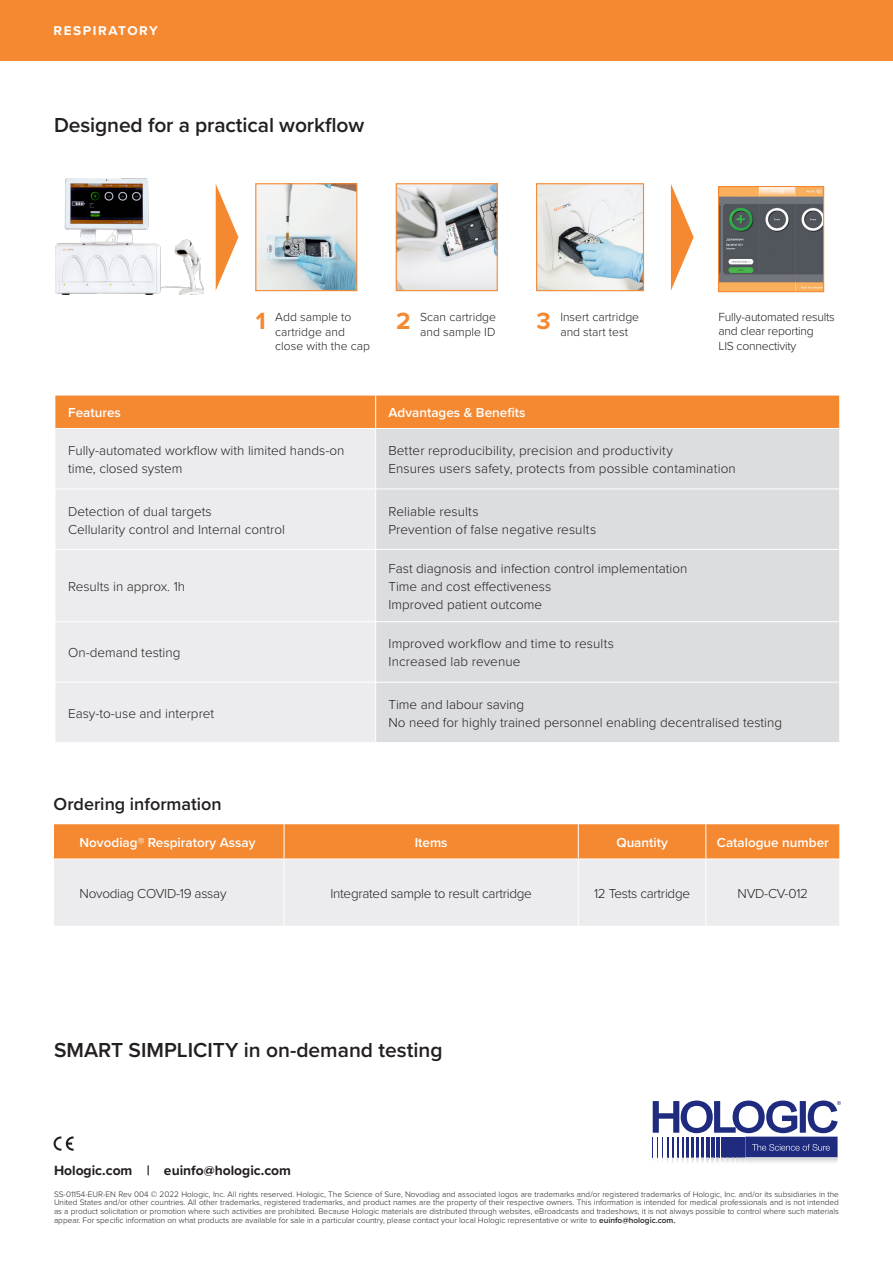
<style>
.page{position:relative;width:893px;height:1263px;background:#fff}
.page>*{position:absolute;margin:0;border:0;box-sizing:border-box;transform-origin:0 0}
.t1{font:700 24.3px "Proxima Nova";color:#f58932}
.t2{font:600 21px "Proxima Nova";color:#231f20}
.t3{font:600 18px "Proxima Nova";color:#231f20}
.DS1__Disclaimer{font:700 13.95px "Proxima Nova";color:#231f20}
.t4{font:300 13.5px/18px "Proxima Nova";color:#231f20}
.t5{font:600 13.5px "Proxima Nova";color:#fff}
.t6{font:300 13.5px "Proxima Nova";letter-spacing:-.02em;color:#231f20}
.t7{font:700 13.2px "Proxima Nova";letter-spacing:.115em;color:#fff}
.t8{font:300 12.15px/14.5px "Proxima Nova";color:#231f20}
.t9{font:300 12.15px/14.5px "Proxima Nova";letter-spacing:-.02em;color:#231f20}
.t10{font:300 8.25px/8.7px "Proxima Nova";color:#231f20;text-align:justify}
.s1{font-weight:700;font-size:24.3px;color:#f58932}
.s2{font-weight:400}
.s3{font-weight:600}
</style>
<div class="page">
<div style="left:0;top:0;width:893px;height:61px;background:#f58932"></div>
<svg style="left:671px;top:184px;width:23px;height:107px"></svg>
<img style="left:538px;top:185px;width:104px;height:104px">
<div style="left:536px;top:183px;width:108px;height:108px;border:1px solid #f58932"></div>
<img style="left:398px;top:185px;width:98px;height:104px">
<div style="left:396px;top:183px;width:102px;height:108px;border:1px solid #f58932"></div>
<img style="left:720px;top:188px;width:102px;height:102px">
<div style="left:718px;top:186px;width:106px;height:106px;border:1px solid #f58932"></div>
<img style="left:257px;top:185px;width:98px;height:104px">
<div style="left:255px;top:183px;width:102px;height:108px;border:1px solid #f58932"></div>
<div style="left:55px;top:396px;width:784px;height:32px;background:#f58932"></div>
<div style="left:55px;top:429px;width:320px;height:313px;background:#ececee"></div>
<div style="left:376px;top:429px;width:463px;height:313px;background:#dcdddf"></div>
<hr style="left:55px;top:489px;width:321px;height:1px;background:#fff">
<hr style="left:376px;top:489px;width:463px;height:1px;background:#fff">
<hr style="left:55px;top:549px;width:321px;height:1px;background:#fff">
<hr style="left:376px;top:549px;width:463px;height:1px;background:#fff">
<hr style="left:55px;top:621px;width:321px;height:1px;background:#fff">
<hr style="left:376px;top:621px;width:463px;height:1px;background:#fff">
<hr style="left:55px;top:682px;width:321px;height:1px;background:#fff">
<hr style="left:376px;top:682px;width:463px;height:1px;background:#fff">
<hr style="left:375px;top:396px;width:1px;height:32px;background:#fff">
<img style="left:652px;top:1157px;width:185px;height:6px">
<svg style="left:652px;top:1100px;width:189px;height:57px"></svg>
<div style="left:54px;top:824px;width:785px;height:35px;background:#f58932"></div>
<div style="left:54px;top:860px;width:785px;height:66px;background:#ececee"></div>
<hr style="left:284px;top:859px;width:1px;height:67px;background:#fff">
<hr style="left:578px;top:859px;width:1px;height:67px;background:#fff">
<hr style="left:705px;top:859px;width:1px;height:67px;background:#fff">
<hr style="left:284px;top:824px;width:1px;height:35px;background:#fff">
<hr style="left:578px;top:824px;width:1px;height:35px;background:#fff">
<hr style="left:705px;top:824px;width:1px;height:35px;background:#fff">
<img style="left:55px;top:178px;width:148px;height:117px">
<svg style="left:216px;top:184px;width:22px;height:106px"></svg>
<svg style="left:54px;top:1136px;width:20px;height:15px"></svg>
<p class="t7" style="left:54px;top:21px;width:106px">RESPIRATORY</p>
<p class="t2" style="left:54px;top:109px;width:312px">Designed for a practical workflow</p>
<p class="t8" style="left:275px;top:309px;width:96px;text-indent:-19px"><span class="s1">1</span> Add sample to cartridge and close with the cap</p>
<p class="t8" style="left:396px;top:309px;width:101px;text-align:right"><span class="s1">2</span> Scan cartridge and sample ID</p>
<p class="t1" style="left:537px;top:302px;width:16px">3</p>
<p class="t8" style="left:560px;top:309px;width:80px">Insert cartridge and start test</p>
<p class="t9" style="left:718px;top:309px;width:118px">Fully-automated results and clear reporting</p>
<p class="t9" style="left:718px;top:338px;width:79px">LIS connectivity</p>
<p class="t5" style="left:68px;top:403px;width:54px">Features</p>
<p class="t5" style="left:388px;top:403px;width:139px">Advantages &amp; Benefits</p>
<p class="t4" style="left:68px;top:441px;width:278px">Fully-automated workflow with limited hands-on time, closed system</p>
<p class="t4" style="left:388px;top:441px;width:286px">Better reproducibility, precision and productivity</p>
<p class="t4" style="left:388px;top:459px;width:349px">Ensures users safety, protects from possible contamination</p>
<p class="t4" style="left:68px;top:501px;width:218px">Detection of dual targets<br>Cellularity control and Internal control</p>
<p class="t4" style="left:388px;top:501px;width:92px">Reliable results</p>
<p class="t4" style="left:388px;top:519px;width:209px">Prevention of false negative results</p>
<p class="t4" style="left:68px;top:577px;width:119px">Results in approx. 1h</p>
<p class="t4" style="left:68px;top:643px;width:114px">On-demand testing</p>
<p class="t4" style="left:68px;top:703px;width:148px">Easy-to-use and interpret</p>
<p class="t4" style="left:388px;top:559px;width:301px">Fast diagnosis and infection control implementation</p>
<p class="t4" style="left:388px;top:577px;width:164px">Time and cost effectiveness</p>
<p class="t4" style="left:388px;top:595px;width:155px">Improved patient outcome</p>
<p class="t4" style="left:388px;top:634px;width:227px">Improved workflow and time to results</p>
<p class="t4" style="left:388px;top:652px;width:134px">Increased lab revenue</p>
<p class="t4" style="left:388px;top:694px;width:137px">Time and labour saving</p>
<p class="t4" style="left:388px;top:712px;width:395px">No need for highly trained personnel enabling decentralised testing</p>
<p class="t3" style="left:54px;top:790px;width:170px">Ordering information</p>
<p class="t5" style="left:80px;top:832px;width:178px">Novodiag<span class="s2">®</span> Respiratory Assay</p>
<p class="t5" style="left:415px;top:832px;width:34px">Items</p>
<p class="t5" style="left:616px;top:832px;width:53px">Quantity</p>
<p class="t5" style="left:717px;top:832px;width:114px">Catalogue number</p>
<p class="t6" style="left:80px;top:883px;width:148px">Novodiag COVID-19 assay</p>
<p class="t6" style="left:330px;top:883px;width:203px">Integrated sample to result cartridge</p>
<p class="t6" style="left:594px;top:883px;width:98px">12 Tests cartridge</p>
<p class="t4" style="left:738px;top:883px;width:72px">NVD-CV-012</p>
<p class="t2" style="left:54px;top:1034px;width:390px">SMART SIMPLICITY in on-demand testing</p>
<p class="DS1__Disclaimer" style="left:54px;top:1160px;width:239px">Hologic.com | euinfo@hologic.com</p>
<p class="t10" style="left:54px;top:1189px;width:786px">SS-01154-EUR-EN Rev 004 © 2022 Hologic, Inc. All rights reserved. Hologic, The Science of Sure, Novodiag and associated logos are trademarks and/or registered trademarks of Hologic, Inc. and/or its subsidiaries in the United States and/or other countries. All other trademarks, registered trademarks, and product names are the property of their respective owners. This information is intended for medical professionals and is not intended as a product solicitation or promotion where such activities are prohibited. Because Hologic materials are distributed through websites, eBroadcasts and tradeshows, it is not always possible to control where such materials appear. For specific information on what products are available for sale in a particular country, please contact your local Hologic representative or write to <span class="s3">euinfo@hologic.com.</span></p>
</div>
